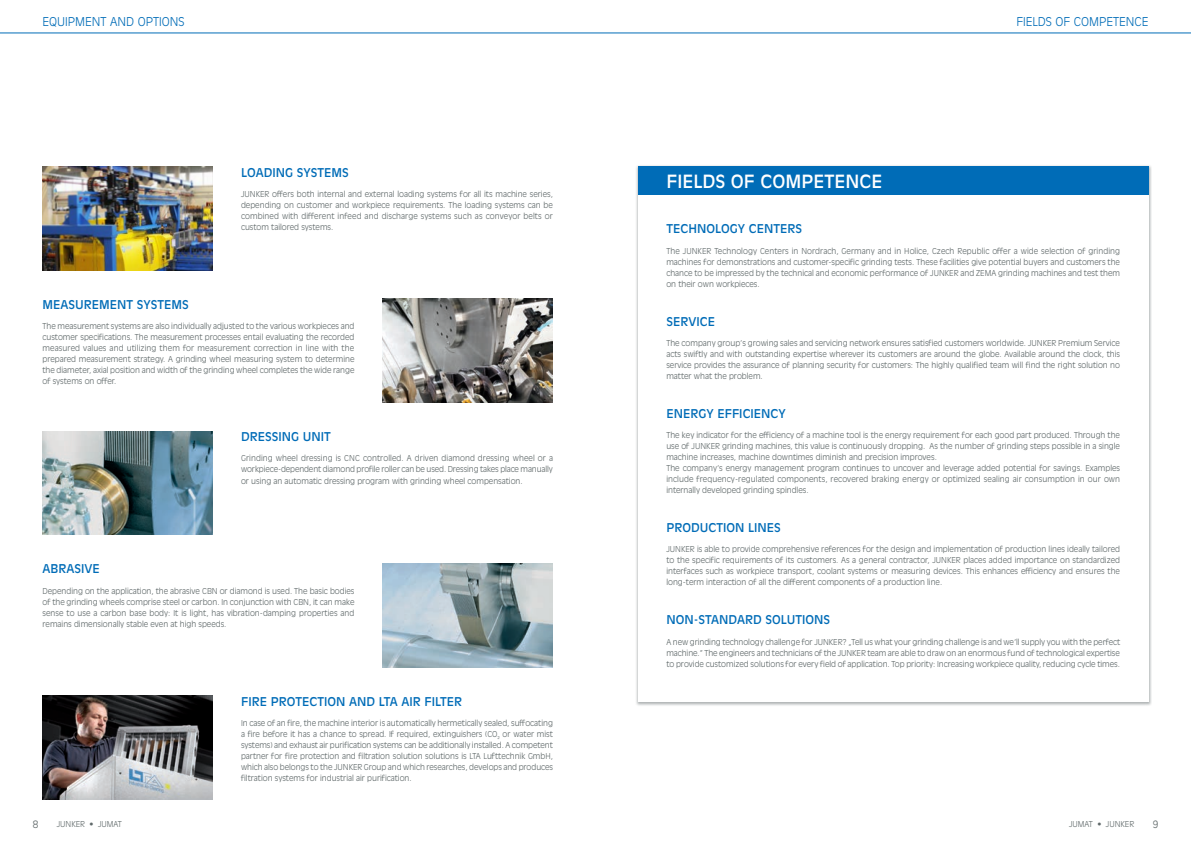
<style>
.page{position:relative;width:1191px;height:842px;background:#fff}
.page>*{position:absolute;margin:0;border:0;box-sizing:border-box;transform-origin:0 0}
.t1{font:18px "Antique Olive CE";color:#fff}
.t2{font:12px "Antique Olive CE";color:#006cb7}
.t3{font:300 12px "Antique Olive CE";color:#006cb7}
.t4{font:300 10px "Antique Olive";color:#60696a}
.t5{font:300 8px/11px "Antique Olive CE";color:#60696a;text-align:justify}
.t6{font:300 8px "Antique Olive";color:#60696a}
.t7{font:300 6.4px "Antique Olive CE";color:#60696a}
</style>
<div class="page">
<hr style="left:0;top:33px;width:1191px;height:1px;background:#006cb7">
<img style="left:43px;top:431px;width:170px;height:104px">
<img style="left:383px;top:299px;width:170px;height:104px">
<img style="left:43px;top:695px;width:170px;height:104px">
<img style="left:383px;top:563px;width:170px;height:104px">
<img style="left:43px;top:167px;width:170px;height:103px">
<div style="left:635px;top:164px;width:517px;height:542px;background:#60696a;opacity:.5"></div>
<div style="left:638px;top:167px;width:510px;height:535px;background:#fff"></div>
<div style="left:638px;top:167px;width:510px;height:28px;background:#006cb7"></div>
<h2 class="t3" style="left:43px;top:15px;width:144px">EQUIPMENT AND OPTIONS</h2>
<h2 class="t3" style="left:1016px;top:15px;width:134px">FIELDS OF COMPETENCE</h2>
<h2 class="t2" style="left:241px;top:165px;width:109px">LOADING SYSTEMS</h2>
<h2 class="t2" style="left:43px;top:297px;width:148px">MEASUREMENT SYSTEMS</h2>
<p class="t5" style="left:241px;top:189px;width:313px">JUNKER offers both internal and external loading systems for all its machine series, depending on customer and workpiece requirements. The loading systems can be combined with different infeed and discharge systems such as conveyor belts or custom tailored systems.</p>
<p class="t5" style="left:43px;top:321px;width:313px">The measurement systems are also individually adjusted to the various workpieces and customer specifications. The measurement processes entail evaluating the recorded measured values and utilizing them for measurement correction in line with the prepared measurement strategy. A grinding wheel measuring system to determine the diameter, axial position and width of the grinding wheel completes the wide range of systems on offer.</p>
<h2 class="t2" style="left:241px;top:429px;width:91px">DRESSING UNIT</h2>
<h2 class="t2" style="left:43px;top:562px;width:59px">ABRASIVE</h2>
<p class="t5" style="left:241px;top:453px;width:313px">Grinding wheel dressing is CNC controlled. A driven diamond dressing wheel or a workpiece-dependent diamond profile roller can be used. Dressing takes place manually or using an automatic dressing program with grinding wheel compensation.</p>
<p class="t5" style="left:43px;top:585px;width:313px">Depending on the application, the abrasive CBN or diamond is used. The basic bodies of the grinding wheels comprise steel or carbon. In conjunction with CBN, it can make sense to use a carbon base body: It is light, has vibration-damping properties and remains dimensionally stable even at high speeds.</p>
<h2 class="t2" style="left:241px;top:694px;width:223px">FIRE PROTECTION AND LTA AIR FILTER</h2>
<p class="t5" style="left:241px;top:718px;width:313px">In case of an fire, the machine interior is automatically hermetically sealed, suffocating a fire before it has a chance to spread. If required, extinguishers (CO</p>
<p class="t7" style="left:497px;top:735px;width:4px">²</p>
<p class="t5" style="left:241px;top:729px;width:313px;text-indent:262px">or water mist systems) and exhaust air purification systems can be additionally installed. A competent partner for fire protection and filtration solution solutions is LTA Lufttechnik GmbH, which also belongs to the JUNKER Group and which researches, develops and produces filtration systems for industrial air purification.</p>
<h1 class="t1" style="left:666px;top:170px;width:217px">FIELDS OF COMPETENCE</h1>
<h2 class="t2" style="left:666px;top:222px;width:137px">TECHNOLOGY CENTERS</h2>
<p class="t5" style="left:666px;top:245px;width:455px">The JUNKER Technology Centers in Nordrach, Germany and in Holice, Czech Republic offer a wide selection of grinding machines for demonstrations and customer-specific grinding tests. These facilities give potential buyers and customers the chance to be impressed by the technical and economic performance of JUNKER and ZEMA grinding machines and test them on their own workpieces.</p>
<h2 class="t2" style="left:666px;top:314px;width:50px">SERVICE</h2>
<p class="t5" style="left:666px;top:338px;width:455px">The company group‘s growing sales and servicing network ensures satisfied customers worldwide. JUNKER Premium Service acts swiftly and with outstanding expertise wherever its customers are around the globe. Available around the clock, this service provides the assurance of planning security for customers: The highly qualified team will find the right solution no matter what the problem.</p>
<h2 class="t2" style="left:666px;top:406px;width:121px">ENERGY EFFICIENCY</h2>
<p class="t5" style="left:666px;top:430px;width:455px;text-align:left">The key indicator for the efficiency of a machine tool is the energy requirement for each good part produced. Through the use of JUNKER grinding machines, this value is continuously dropping. As the number of grinding steps possible in a single machine increases, machine downtimes diminish and precision improves.<br>The company‘s energy management program continues to uncover and leverage added potential for savings. Examples include frequency-regulated components, recovered braking energy or optimized sealing air consumption in our own internally developed grinding spindles.</p>
<h2 class="t2" style="left:666px;top:520px;width:116px">PRODUCTION LINES</h2>
<p class="t5" style="left:666px;top:544px;width:455px">JUNKER is able to provide comprehensive references for the design and implementation of production lines ideally tailored to the specific requirements of its customers. As a general contractor, JUNKER places added importance on standardized interfaces such as workpiece transport, coolant systems or measuring devices. This enhances efficiency and ensures the long-term interaction of all the different components of a production line.</p>
<h2 class="t2" style="left:666px;top:613px;width:165px">NON-STANDARD SOLUTIONS</h2>
<p class="t5" style="left:666px;top:636px;width:455px">A new grinding technology challenge for JUNKER? „Tell us what your grinding challenge is and we‘ll supply you with the perfect machine.“ The engineers and technicians of the JUNKER team are able to draw on an enormous fund of technological expertise to provide customized solutions for every field of application. Top priority: Increasing workpiece quality, reducing cycle times.</p>
<p class="t4" style="left:33px;top:818px;width:7px">8</p>
<p class="t6" style="left:57px;top:819px;width:67px">JUNKER • JUMAT</p>
<p class="t6" style="left:1069px;top:819px;width:67px">JUMAT • JUNKER</p>
<p class="t4" style="left:1152px;top:818px;width:7px">9</p>
</div>
